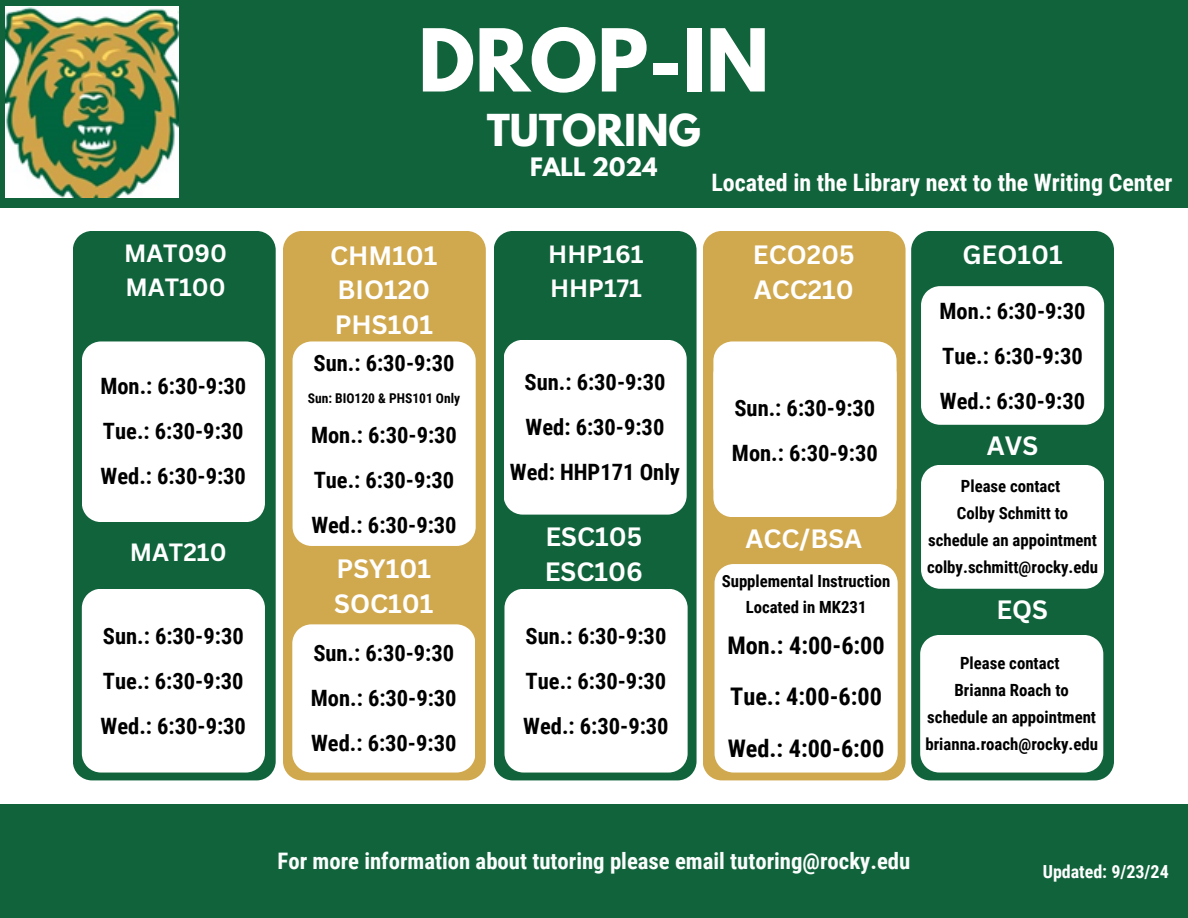
<style>
.page{position:relative;width:1188px;height:918px;background:#fff}
.page>*{position:absolute;margin:0;border:0;box-sizing:border-box;transform-origin:0 0}
.t1{font:700 76.8px "League Spartan";color:#fff}
.t2{font:700 39px "League Spartan";color:#fff}
.t3{font:700 25.8px/34.8px "Canva Sans";color:#fff}
.t4{font:700 24.3px/51.8px "Roboto Condensed";color:#000;text-align:justify}
.t5{font:700 24.3px/33.8px "Canva Sans";color:#fff}
.t6{font:700 24px "Roboto Condensed";color:#fff}
.t7{font:700 22.8px "Roboto Condensed";color:#fbfdfd}
.t8{font:700 22.5px/45px "Roboto Condensed";color:#000;text-align:justify}
.t9{font:700 22.5px "League Spartan";color:#fff}
.t10{font:700 18px "Roboto Condensed";color:#fff}
.t11{font:700 16.8px/27px "Roboto Condensed";color:#000;text-align:center}
.t12{font:700 13.5px "Roboto Condensed";color:#000}
</style>
<div class="page">
<div style="left:0;top:804px;width:1188px;height:114px;background:#10633b"></div>
<div style="left:73px;top:231px;width:203px;height:549px;background:#10633b"></div>
<svg style="left:82px;top:341px;width:183px;height:181px"></svg>
<div style="left:283px;top:231px;width:203px;height:549px;background:#d0a84e"></div>
<div style="left:494px;top:231px;width:203px;height:549px;background:#10633b"></div>
<div style="left:703px;top:231px;width:203px;height:549px;background:#d0a84e"></div>
<div style="left:911px;top:231px;width:203px;height:549px;background:#10633b"></div>
<div style="left:0;top:0;width:1188px;height:207px;background:#10633b"></div>
<img style="left:5px;top:6px;width:174px;height:192px">
<svg style="left:921px;top:465px;width:183px;height:124px"></svg>
<svg style="left:921px;top:286px;width:183px;height:139px"></svg>
<svg style="left:715px;top:564px;width:183px;height:208px"></svg>
<svg style="left:920px;top:635px;width:183px;height:138px"></svg>
<svg style="left:504px;top:340px;width:183px;height:175px"></svg>
<svg style="left:713px;top:341px;width:184px;height:176px"></svg>
<svg style="left:82px;top:589px;width:183px;height:184px"></svg>
<svg style="left:293px;top:341px;width:183px;height:205px"></svg>
<svg style="left:292px;top:624px;width:183px;height:149px"></svg>
<svg style="left:504px;top:589px;width:184px;height:184px"></svg>
<h2 class="t5" style="left:124px;top:236px;width:105px">MAT090<br>MAT100</h2>
<h1 class="t8" style="left:100px;top:364px;width:147px">Mon.: 6:30-9:30<br>Tue.: 6:30-9:30<br>Wed.: 6:30-9:30</h1>
<h4 class="t5" style="left:130px;top:535px;width:98px">MAT210</h4>
<h2 class="t8" style="left:101px;top:614px;width:147px">Sun.: 6:30-9:30<br>Tue.: 6:30-9:30<br>Wed.: 6:30-9:30</h2>
<h2 class="t1" style="left:418px;top:22px;width:353px">DROP-IN</h2>
<h2 class="t2" style="left:487px;top:110px;width:216px">TUTORING</h2>
<h2 class="t9" style="left:530px;top:156px;width:129px">FALL 2024</h2>
<h2 class="t6" style="left:711px;top:168px;width:463px">Located in the Library next to the Writing Center</h2>
<h2 class="t5" style="left:548px;top:237px;width:97px">HHP161<br>HHP171</h2>
<h4 class="t3" style="left:330px;top:237px;width:109px">CHM101<br>BIO120<br>PHS101</h4>
<h4 class="t3" style="left:753px;top:237px;width:103px">ECO205<br>ACC210</h4>
<h5 class="t8" style="left:314px;top:341px;width:142px">Sun.: 6:30-9:30</h5>
<h2 class="t12" style="left:308px;top:391px;width:154px">Sun: BIO120 &amp; PHS101 Only</h2>
<h4 class="t8" style="left:311px;top:413px;width:147px">Mon.: 6:30-9:30</h4>
<h2 class="t8" style="left:314px;top:458px;width:142px">Tue.: 6:30-9:30</h2>
<h5 class="t8" style="left:311px;top:503px;width:147px">Wed.: 6:30-9:30</h5>
<h2 class="t3" style="left:334px;top:551px;width:101px">PSY101<br>SOC101</h2>
<h5 class="t8" style="left:311px;top:631px;width:147px">Sun.: 6:30-9:30<br>Mon.: 6:30-9:30<br>Wed.: 6:30-9:30</h5>
<h4 class="t8" style="left:510px;top:360px;width:172px;text-align:center">Sun.: 6:30-9:30<br>Wed: 6:30-9:30<br>Wed: HHP171 Only</h4>
<h4 class="t3" style="left:545px;top:518px;width:99px">ESC105<br>ESC106</h4>
<h5 class="t8" style="left:523px;top:614px;width:147px">Sun.: 6:30-9:30<br>Tue.: 6:30-9:30<br>Wed.: 6:30-9:30</h5>
<h2 class="t8" style="left:732px;top:386px;width:147px">Sun.: 6:30-9:30<br>Mon.: 6:30-9:30</h2>
<h2 class="t3" style="left:746px;top:521px;width:118px">ACC/BSA</h2>
<h4 class="t11" style="left:722px;top:569px;width:170px;line-height:25.8px">Supplemental Instruction<br>Located in MK231</h4>
<h4 class="t4" style="left:727px;top:619px;width:159px">Mon.: 4:00-6:00<br>Tue.: 4:00-6:00<br>Wed.: 4:00-6:00</h4>
<p class="t3" style="left:962px;top:237px;width:102px">GEO101</p>
<h4 class="t8" style="left:940px;top:289px;width:147px">Mon.: 6:30-9:30<br>Tue.: 6:30-9:30<br>Wed.: 6:30-9:30</h4>
<p class="t3" style="left:987px;top:428px;width:53px">AVS</p>
<p class="t11" style="left:927px;top:473px;width:173px">Please contact<br>Colby Schmitt to schedule an appointment colby.schmitt@rocky.edu</p>
<p class="t3" style="left:996px;top:592px;width:53px">EQS</p>
<h2 class="t11" style="left:925px;top:649px;width:174px">Please contact<br>Brianna Roach to schedule an appointment brianna.roach@rocky.edu</h2>
<p class="t7" style="left:278px;top:848px;width:634px">For more information about tutoring please email tutoring@rocky.edu</p>
<p class="t10" style="left:1043px;top:862px;width:128px">Updated: 9/23/24</p>
</div>
